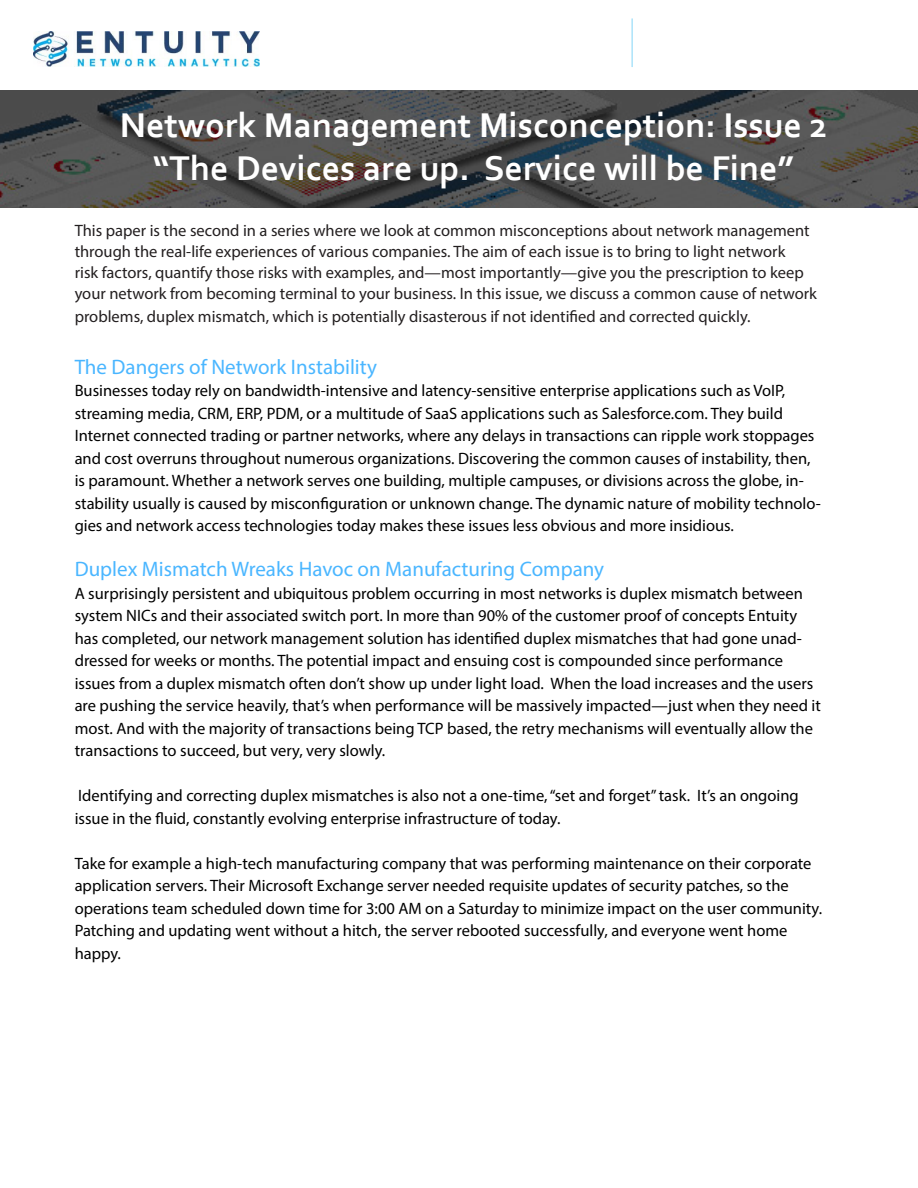
<style>
.page{position:relative;width:918px;height:1188px;background:#fff}
.page>*{position:absolute;margin:0;border:0;box-sizing:border-box;transform-origin:0 0}
.Main_Head{font:45px "Gesta";letter-spacing:-.02em;color:#fff}
.t1{font:700 36px "Corbel";color:#fff}
.t2{font:21px "Myriad Pro";color:#4ab6ff}
.t3{font:16.5px/22.5px "Myriad Pro";color:#000}
.A-Head{font:16.5px/21px "Myriad Pro";color:#231f20}
</style>
<div class="page">
<hr style="left:632px;top:18px;width:1px;height:49px;background:#82d5f7">
<img style="left:34px;top:31px;width:226px;height:35px">
<img style="left:0;top:90px;width:918px;height:118px">
<p class="t1" style="left:120px;top:103px;width:709px">Network Management Misconception: Issue 2</p>
<p class="t1" style="left:153px;top:146px;width:642px">“The Devices are up. Service will be Fine”</p>
<p class="Main_Head" style="left:77px;top:116px;width:443px">Entuity Network Analytics</p>
<p class="A-Head" style="left:75px;top:220px;width:744px">This paper is the second in a series where we look at common misconceptions about network management through the real-life experiences of various companies. The aim of each issue is to bring to light network<br>risk factors, quantify those risks with examples, and—most importantly—give you the prescription to keep your network from becoming terminal to your business. In this issue, we discuss a common cause of network</p>
<p class="A-Head" style="left:75px;top:306px;width:678px">problems, duplex mismatch, which is potentially disasterous if not identified and corrected quickly.</p>
<p class="t2" style="left:75px;top:354px;width:304px">The Dangers of Network Instability</p>
<p class="t3" style="left:75px;top:379px;width:748px">Businesses today rely on bandwidth-intensive and latency-sensitive enterprise applications such as VoIP, streaming media, CRM, ERP, PDM, or a multitude of SaaS applications such as Salesforce.com. They build Internet connected trading or partner networks, where any delays in transactions can ripple work stoppages and cost overruns throughout numerous organizations. Discovering the common causes of instability, then, is paramount. Whether a network serves one building, multiple campuses, or divisions across the globe, in&shy;stability usually is caused by misconfiguration or unknown change. The dynamic nature of mobility technolo&shy;gies and network access technologies today makes these issues less obvious and more insidious.</p>
<p class="t2" style="left:75px;top:556px;width:531px">Duplex Mismatch Wreaks Havoc on Manufacturing Company</p>
<p class="t3" style="left:75px;top:582px;width:748px">A surprisingly persistent and ubiquitous problem occurring in most networks is duplex mismatch between system NICs and their associated switch port. In more than 90% of the customer proof of concepts Entuity has completed, our network management solution has identified duplex mismatches that had gone unad&shy;dressed for weeks or months. The potential impact and ensuing cost is compounded since performance issues from a duplex mismatch often don’t show up under light load. When the load increases and the users are pushing the service heavily, that’s when performance will be massively impacted—just when they need it most. And with the majority of transactions being TCP based, the retry mechanisms will eventually allow the transactions to succeed, but very, very slowly.</p>
<p class="t3" style="left:75px;top:784px;width:726px">Identifying and correcting duplex mismatches is also not a one-time, “set and forget” task. It’s an ongoing issue in the fluid, constantly evolving enterprise infrastructure of today.</p>
<p class="t3" style="left:75px;top:852px;width:749px">Take for example a high-tech manufacturing company that was performing maintenance on their corporate application servers. Their Microsoft Exchange server needed requisite updates of security patches, so the operations team scheduled down time for 3:00 AM on a Saturday to minimize impact on the user community.<br>Patching and updating went without a hitch, the server rebooted successfully, and everyone went home happy.</p>
</div>
